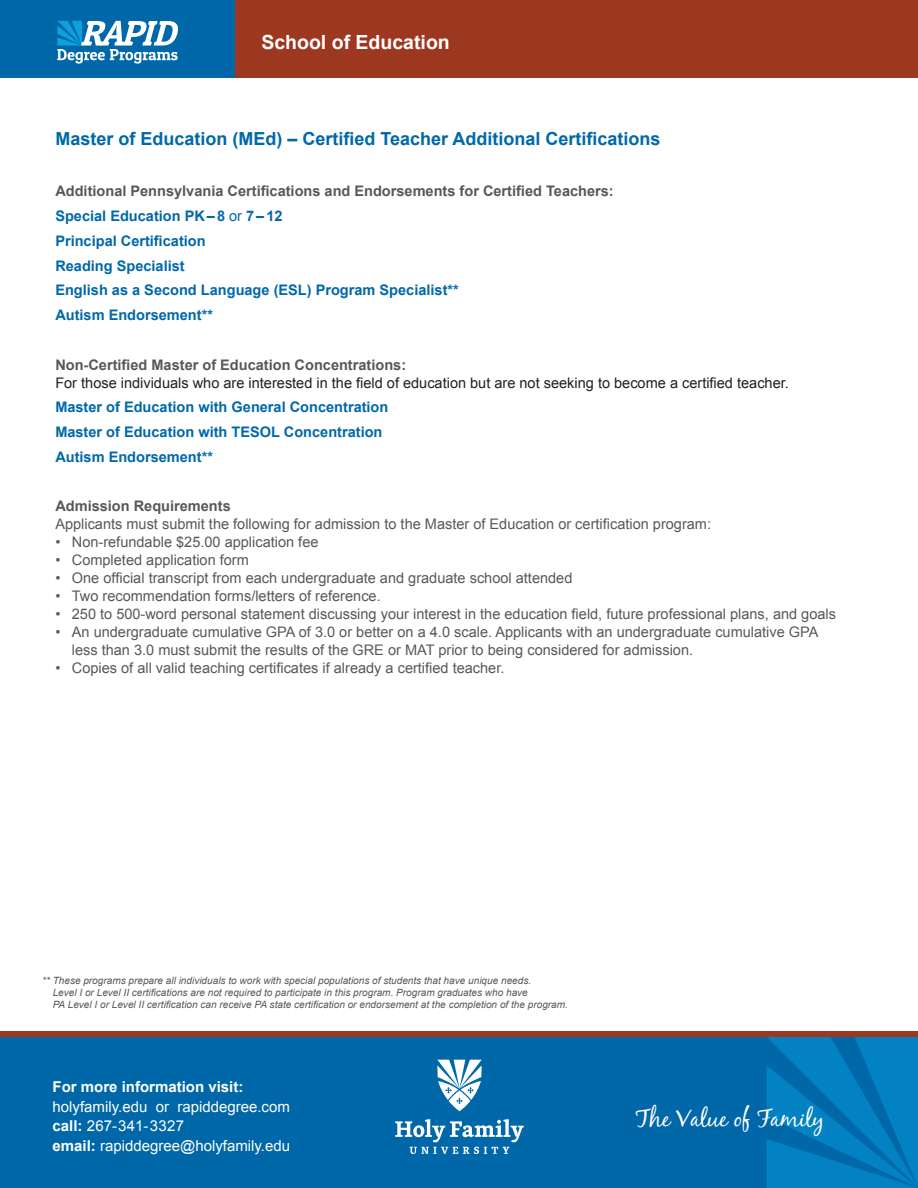
<style>
.page{position:relative;width:918px;height:1188px;background:#fff}
.page>*{position:absolute;margin:0;border:0;box-sizing:border-box;transform-origin:0 0}
.t1{font:24px "Black Jack";color:#fff}
.t2{font:700 19.5px "Arial";color:#fff}
.t3{font:700 18px "Arial";color:#0068a9}
.t4{font:15px/19.5px "Arial";color:#fff}
.t5{font:700 15px "Arial";color:#fff}
.t6{font:14.55px/18px "Arial";color:#57585a}
.t7{font:700 14.55px/24.8px "Arial";color:#0068a9}
.t8{font:14.55px "Arial";color:#231f20}
.t9{font:700 14.55px "Arial";color:#57585a}
.t10{font:italic 10.05px/12px "Arial";color:#57585a}
.s1{font-style:inherit}
.s2{color:#57585a}
.s3{font-weight:400}
.s4{font-weight:700}
</style>
<div class="page">
<div style="left:235px;top:0;width:683px;height:78px;background:#9d3820"></div>
<div style="left:0;top:0;width:235px;height:78px;background:#0068a9"></div>
<svg style="left:57px;top:21px;width:121px;height:43px"></svg>
<div style="left:0;top:1037px;width:918px;height:151px;background:#0068a9"></div>
<svg style="left:437px;top:1060px;width:45px;height:51px"></svg>
<svg style="left:395px;top:1119px;width:129px;height:35px"></svg>
<svg style="left:767px;top:1037px;width:151px;height:151px"></svg>
<div style="left:0;top:1031px;width:918px;height:6px;background:#9d3820"></div>
<h2 class="t2" style="left:261px;top:29px;width:190px">School of Education</h2>
<p class="t3" style="left:55px;top:127px;width:607px">Master of Education (<span class="s1">M</span>Ed) – Certified Teacher Additional Certifications</p>
<p class="t7" style="left:55px;top:179px;width:560px"><span class="s2">Additional Pennsylvania Certifications and Endorsements for Certified Teachers:<br></span>Special Education PK – 8 <span class="s3">or</span> 7 – 12<br>Principal Certification<br>Reading Specialist<br>English as a Second Language (ESL) Program Specialist**<br>Autism Endorsement**</p>
<p class="t9" style="left:55px;top:355px;width:352px">Non-Certified Master of Education Concentrations:</p>
<p class="t8" style="left:55px;top:373px;width:735px">For those individuals who are interested in the field of education but are not seeking to become a certified teacher.</p>
<p class="t7" style="left:55px;top:395px;width:335px">Master of Education with General Concentration<br>Master of Education with TESOL Concentration<br>Autism Endorsement**</p>
<p class="t9" style="left:55px;top:497px;width:177px">Admission Requirements</p>
<p class="t6" style="left:55px;top:515px;width:657px">Applicants must submit the following for admission to the Master of Education or certification program:</p>
<p class="t6" style="left:55px;top:533px;width:265px">• Non-refundable $25.00 application fee</p>
<p class="t6" style="left:55px;top:551px;width:195px">• Completed application form</p>
<p class="t6" style="left:55px;top:569px;width:519px">• One official transcript from each undergraduate and graduate school attended</p>
<p class="t6" style="left:55px;top:587px;width:327px">• Two recommendation forms/letters of reference.</p>
<p class="t6" style="left:55px;top:605px;width:782px">• 250 to 500-word personal statement discussing your interest in the education field, future professional plans, and goals</p>
<p class="t6" style="left:72px;top:623px;width:748px;text-indent:-16px">• An undergraduate cumulative GPA of 3.0 or better on a 4.0 scale. Applicants with an undergraduate cumulative GPA less than 3.0 must submit the results of the GRE or MAT prior to being considered for admission.</p>
<p class="t6" style="left:55px;top:659px;width:451px">• Copies of all valid teaching certificates if already a certified teacher.</p>
<p class="t10" style="left:53px;top:974px;width:517px;text-indent:-11px">** These programs prepare all individuals to work with special populations of students that have unique needs.<br>Level I or Level II certifications are not required to participate in this program. Program graduates who have<br>PA Level I or Level II certification can receive PA state certification or endorsement at the completion of the program.</p>
<p class="t5" style="left:53px;top:1077px;width:192px">For more information visit:</p>
<p class="t4" style="left:53px;top:1097px;width:239px">holyfamily.edu or rapiddegree.com <span class="s4">call:</span> 267-341-3327<br><span class="s4">email:</span> rapiddegree@holyfamily.edu</p>
<h1 class="t1" style="left:636px;top:1104px;width:190px">The Value of Family</h1>
</div>
